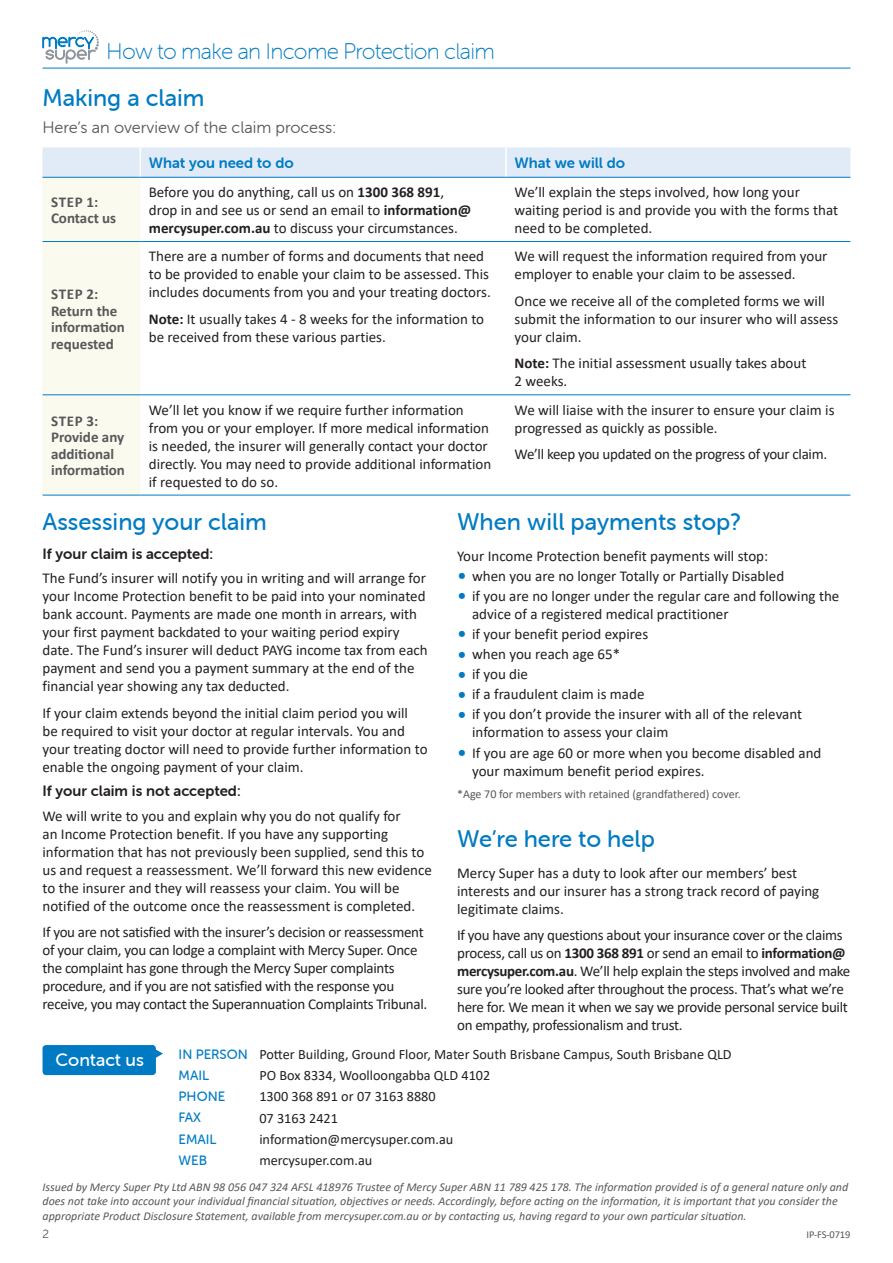
<style>
.page{position:relative;width:893px;height:1263px;background:#fff}
.page>*{position:absolute;margin:0;border:0;box-sizing:border-box;transform-origin:0 0}
.MS_-_Heading_A{font:24px "Museo Sans Rounded 500";color:#007bc3}
.t1{font:22.5px "Museo Sans Rounded 100";letter-spacing:-.03em;color:#007bc3}
.MS_-_Contactus{font:18px "Museo Sans Rounded 500";color:#fff}
.MS_-_Introduction{font:16.5px "Museo Sans Rounded 300";color:#57585a}
.MS_-_Body_Text{font:15px/18px "Calibri";color:#231f20}
.MS_-_Body_Text-2{font:15px/18px "Calibri";letter-spacing:-.02em;color:#231f20}
.MS_-_Table_Head_B{font:700 15px/16.5px "Calibri";color:#57585a}
.MS_-_Heading_C{font:15px "Museo Sans Rounded 700";color:#231f20}
.MS_-_Body_Text_Pre_B{font:15px "Calibri";color:#231f20}
.MS_-_Table_Head_A{font:15px "Museo Sans Rounded 700";color:#007bc3}
.MS_-_Contact_Text{font:14.25px "Calibri";color:#231f20}
.MS_-_Contact_-_Head{font:13.5px "Museo Sans Rounded 500";color:#007bc3}
.MS_-_Disclaimer{font:italic 12px/14.2px "Calibri";color:#57585a}
.MS_-_Issued_By_Discl{font:12px "Calibri";color:#57585a}
.t2{font:12px "Museo Sans Rounded 300";color:#57585a}
.MS_-_Code{font:10.5px "Calibri";letter-spacing:-.01em;color:#57585a}
.s1{font-weight:700}
.s2{font-size:19.5px;color:#007bc3}
</style>
<div class="page">
<svg style="left:43px;top:1045px;width:120px;height:30px;background:#0d82c6"></svg>
<svg style="left:43px;top:147px;width:807px;height:348px"></svg>
<hr style="left:43px;top:241px;width:97px;height:1px;background:#007bc3">
<hr style="left:140px;top:241px;width:366px;height:1px;background:#007bc3">
<hr style="left:506px;top:241px;width:344px;height:1px;background:#007bc3">
<hr style="left:43px;top:395px;width:97px;height:1px;background:#007bc3">
<hr style="left:140px;top:395px;width:366px;height:1px;background:#007bc3">
<hr style="left:506px;top:395px;width:344px;height:1px;background:#007bc3">
<hr style="left:43px;top:495px;width:97px;height:1px;background:#007bc3">
<hr style="left:140px;top:495px;width:366px;height:1px;background:#007bc3">
<hr style="left:506px;top:495px;width:344px;height:1px;background:#007bc3">
<hr style="left:140px;top:147px;width:1px;height:30px;background:#fff">
<hr style="left:505px;top:147px;width:2px;height:30px;background:#fff">
<hr style="left:43px;top:177px;width:97px;height:1px;background:#007bc3">
<hr style="left:140px;top:177px;width:366px;height:1px;background:#007bc3">
<hr style="left:506px;top:177px;width:344px;height:1px;background:#007bc3">
<hr style="left:43px;top:68px;width:807px;height:1px;background:#007bc3">
<svg style="left:42px;top:30px;width:57px;height:34px"></svg>
<h2 class="t1" style="left:106px;top:40px;width:390px">How to make an Income Protection claim</h2>
<p class="MS_-_Heading_A" style="left:43px;top:85px;width:164px">Making a claim</p>
<p class="MS_-_Introduction" style="left:43px;top:118px;width:295px">Here’s an overview of the claim process:</p>
<p class="MS_-_Table_Head_A" style="left:149px;top:154px;width:146px">What you need to do</p>
<p class="MS_-_Table_Head_A" style="left:514px;top:154px;width:112px">What we will do</p>
<p class="MS_-_Table_Head_B" style="left:51px;top:193px;width:67px">STEP 1:<br>Contact us</p>
<p class="MS_-_Body_Text" style="left:149px;top:183px;width:324px">Before you do anything, call us on <span class="s1">1300 368 891</span>, drop in and see us or send an email to <span class="s1">information@ mercysuper.com.au</span> to discuss your circumstances.</p>
<p class="MS_-_Body_Text" style="left:514px;top:183px;width:325px">We’ll explain the steps involved, how long your waiting period is and provide you with the forms that need to be completed.</p>
<p class="MS_-_Table_Head_B" style="left:51px;top:286px;width:75px">STEP 2:<br>Return the information requested</p>
<p class="MS_-_Body_Text" style="left:149px;top:247px;width:343px">There are a number of forms and documents that need to be provided to enable your claim to be assessed. This includes documents from you and your treating doctors.</p>
<p class="MS_-_Body_Text" style="left:149px;top:309px;width:337px"><span class="s1">Note:</span> It usually takes 4 - 8 weeks for the information to be received from these various parties.</p>
<p class="MS_-_Body_Text" style="left:514px;top:247px;width:314px">We will request the information required from your employer to enable your claim to be assessed.</p>
<p class="MS_-_Body_Text" style="left:514px;top:291px;width:325px">Once we receive all of the completed forms we will submit the information to our insurer who will assess your claim.</p>
<p class="MS_-_Body_Text" style="left:514px;top:354px;width:293px"><span class="s1">Note:</span> The initial assessment usually takes about<br>2 weeks.</p>
<p class="MS_-_Table_Head_B" style="left:51px;top:412px;width:75px">STEP 3:<br>Provide any additional information</p>
<p class="MS_-_Body_Text" style="left:149px;top:400px;width:344px">We’ll let you know if we require further information from you or your employer. If more medical information is needed, the insurer will generally contact your doctor directly. You may need to provide additional information if requested to do so.</p>
<p class="MS_-_Body_Text" style="left:514px;top:400px;width:321px">We will liaise with the insurer to ensure your claim is progressed as quickly as possible.</p>
<p class="MS_-_Body_Text-2" style="left:514px;top:445px;width:314px">We’ll keep you updated on the progress of your claim.</p>
<p class="MS_-_Heading_A" style="left:43px;top:508px;width:226px">Assessing your claim</p>
<p class="MS_-_Heading_C" style="left:43px;top:545px;width:172px">If your claim is accepted:</p>
<p class="MS_-_Body_Text" style="left:43px;top:569px;width:387px">The Fund’s insurer will notify you in writing and will arrange for your Income Protection benefit to be paid into your nominated bank account. Payments are made one month in arrears, with your first payment backdated to your waiting period expiry date. The Fund’s insurer will deduct PAYG income tax from each payment and send you a payment summary at the end of the financial year showing any tax deducted.</p>
<p class="MS_-_Body_Text" style="left:43px;top:703px;width:387px">If your claim extends beyond the initial claim period you will<br>be required to visit your doctor at regular intervals. You and your treating doctor will need to provide further information to enable the ongoing payment of your claim.</p>
<p class="MS_-_Heading_C" style="left:43px;top:783px;width:200px">If your claim is not accepted:</p>
<p class="MS_-_Body_Text" style="left:43px;top:806px;width:391px">We will write to you and explain why you do not qualify for<br>an Income Protection benefit. If you have any supporting information that has not previously been supplied, send this to us and request a reassessment. We’ll forward this new evidence to the insurer and they will reassess your claim. You will be notified of the outcome once the reassessment is completed.</p>
<p class="MS_-_Body_Text-2" style="left:43px;top:923px;width:386px">If you are not satisfied with the insurer’s decision or reassessment of your claim, you can lodge a complaint with Mercy Super. Once the complaint has gone through the Mercy Super complaints procedure, and if you are not satisfied with the response you receive, you may contact the Superannuation Complaints Tribunal.</p>
<p class="MS_-_Heading_A" style="left:457px;top:508px;width:285px">When will payments stop?</p>
<p class="MS_-_Body_Text_Pre_B" style="left:457px;top:545px;width:313px">Your Income Protection benefit payments will stop:</p>
<p class="MS_-_Body_Text" style="left:457px;top:566px;width:329px"><span class="s2">•</span> when you are no longer Totally or Partially Disabled</p>
<p class="MS_-_Body_Text" style="left:472px;top:586px;width:369px;text-indent:-15px"><span class="s2">•</span> if you are no longer under the regular care and following the advice of a registered medical practitioner</p>
<p class="MS_-_Body_Text" style="left:457px;top:625px;width:193px"><span class="s2">•</span> if your benefit period expires</p>
<p class="MS_-_Body_Text" style="left:457px;top:645px;width:165px"><span class="s2">•</span> when you reach age 65*</p>
<p class="MS_-_Body_Text" style="left:457px;top:665px;width:72px"><span class="s2">•</span> if you die</p>
<p class="MS_-_Body_Text" style="left:457px;top:685px;width:189px"><span class="s2">•</span> if a fraudulent claim is made</p>
<p class="MS_-_Body_Text" style="left:472px;top:705px;width:332px;text-indent:-15px"><span class="s2">•</span> if you don’t provide the insurer with all of the relevant information to assess your claim</p>
<p class="MS_-_Body_Text" style="left:472px;top:743px;width:351px;text-indent:-15px"><span class="s2">•</span> If you are age 60 or more when you become disabled and your maximum benefit period expires.</p>
<p class="MS_-_Issued_By_Discl" style="left:457px;top:786px;width:285px">*Age 70 for members with retained (grandfathered) cover.</p>
<p class="MS_-_Heading_A" style="left:457px;top:825px;width:199px">We’re here to help</p>
<p class="MS_-_Body_Text" style="left:457px;top:863px;width:364px">Mercy Super has a duty to look after our members’ best interests and our insurer has a strong track record of paying legitimate claims.</p>
<p class="MS_-_Body_Text-2" style="left:457px;top:926px;width:395px">If you have any questions about your insurance cover or the claims process, call us on <span class="s1">1300 368 891</span> or send an email to <span class="s1">information@ mercysuper.com.au</span>. We’ll help explain the steps involved and make sure you’re looked after throughout the process. That’s what we’re here for. We mean it when we say we provide personal service built on empathy, professionalism and trust.</p>
<p class="MS_-_Contactus" style="left:56px;top:1050px;width:90px">Contact us</p>
<p class="MS_-_Contact_-_Head" style="left:179px;top:1046px;width:71px">IN PERSON</p>
<p class="MS_-_Contact_Text" style="left:259px;top:1044px;width:474px">Potter Building, Ground Floor, Mater South Brisbane Campus, South Brisbane QLD</p>
<p class="MS_-_Contact_-_Head" style="left:179px;top:1068px;width:32px">MAIL</p>
<p class="MS_-_Contact_Text" style="left:259px;top:1065px;width:232px">PO Box 8334, Woolloongabba QLD 4102</p>
<p class="MS_-_Contact_-_Head" style="left:179px;top:1089px;width:48px">PHONE</p>
<p class="MS_-_Contact_Text" style="left:259px;top:1087px;width:178px">1300 368 891 or 07 3163 8880</p>
<p class="MS_-_Contact_-_Head" style="left:179px;top:1110px;width:24px">FAX</p>
<p class="MS_-_Contact_Text" style="left:259px;top:1108px;width:80px">07 3163 2421</p>
<p class="MS_-_Contact_-_Head" style="left:179px;top:1131px;width:39px">EMAIL</p>
<p class="MS_-_Contact_Text" style="left:259px;top:1129px;width:196px">information@mercysuper.com.au</p>
<p class="MS_-_Contact_-_Head" style="left:179px;top:1153px;width:30px">WEB</p>
<p class="MS_-_Contact_Text" style="left:259px;top:1150px;width:115px">mercysuper.com.au</p>
<p class="MS_-_Disclaimer" style="left:43px;top:1179px;width:807px">Issued by Mercy Super Pty Ltd ABN 98 056 047 324 AFSL 418976 Trustee of Mercy Super ABN 11 789 425 178. The information provided is of a general nature only and does not take into account your individual financial situation, objectives or needs. Accordingly, before acting on the information, it is important that you consider the appropriate Product Disclosure Statement, available from mercysuper.com.au or by contacting us, having regard to your own particular situation.</p>
<p class="MS_-_Code" style="left:806px;top:1227px;width:45px">IP-FS-0719</p>
<p class="t2" style="left:43px;top:1227px;width:8px">2</p>
</div>
